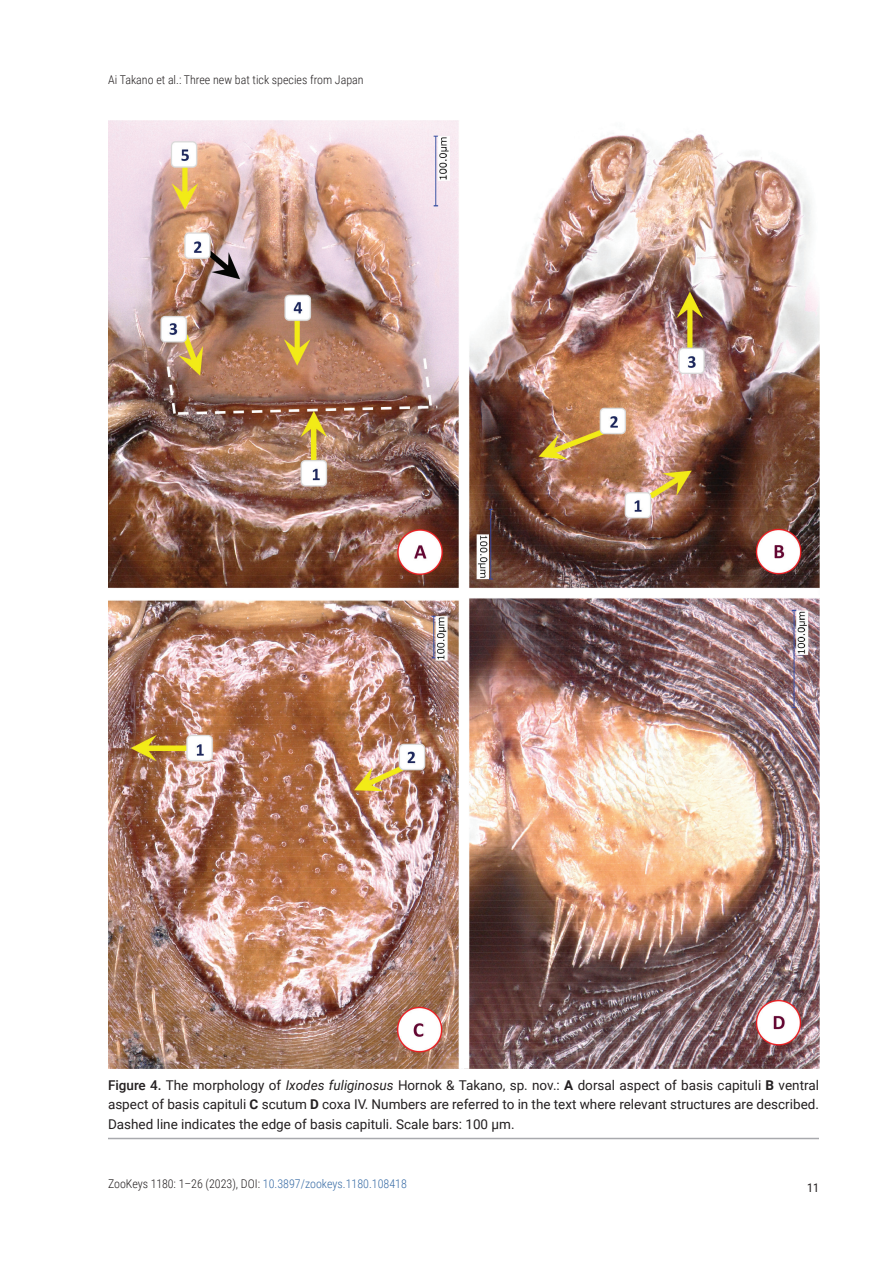
<style>
.page{position:relative;width:893px;height:1263px;background:#fff}
.page>*{position:absolute;margin:0;border:0;box-sizing:border-box;transform-origin:0 0}
.FIG_-_Caption{font:13.5px/19.8px "Roboto";color:#231f20;text-align:justify}
.t1{font:300 12px "Roboto Condensed";color:#231f20}
.t2{font:12px "Roboto Condensed";color:#231f20}
.s1{font-weight:500}
.s2{font-style:italic}
.s3{font-weight:700}
.s4{color:#376ba5}
</style>
<div class="page">
<img style="left:108px;top:121px;width:711px;height:948px">
<hr style="left:108px;top:1138px;width:711px;height:1px;background:#a8a9ad">
<p class="t1" style="left:108px;top:71px;width:257px">Ai Takano et al.: Three new bat tick species from Japan</p>
<p class="FIG_-_Caption" style="left:108px;top:1074px;width:712px"><span class="s1">Figure 4.</span> The morphology of <span class="s2">Ixodes fuliginosus</span> Hornok &amp; Takano, sp. nov.: <span class="s3">A</span> dorsal aspect of basis capituli <span class="s3">B</span> ventral aspect of basis capituli <span class="s3">C</span> scutum <span class="s3">D</span> coxa IV. Numbers are referred to in the text where relevant structures are described.<br>Dashed line indicates the edge of basis capituli. Scale bars: 100 μm.</p>
<p class="t1" style="left:108px;top:1175px;width:300px">ZooKeys 1180: 1–26 (2023), DOI: <span class="s4">10.3897/zookeys.1180.108418</span></p>
<p class="t2" style="left:807px;top:1179px;width:13px">11</p>
</div>
